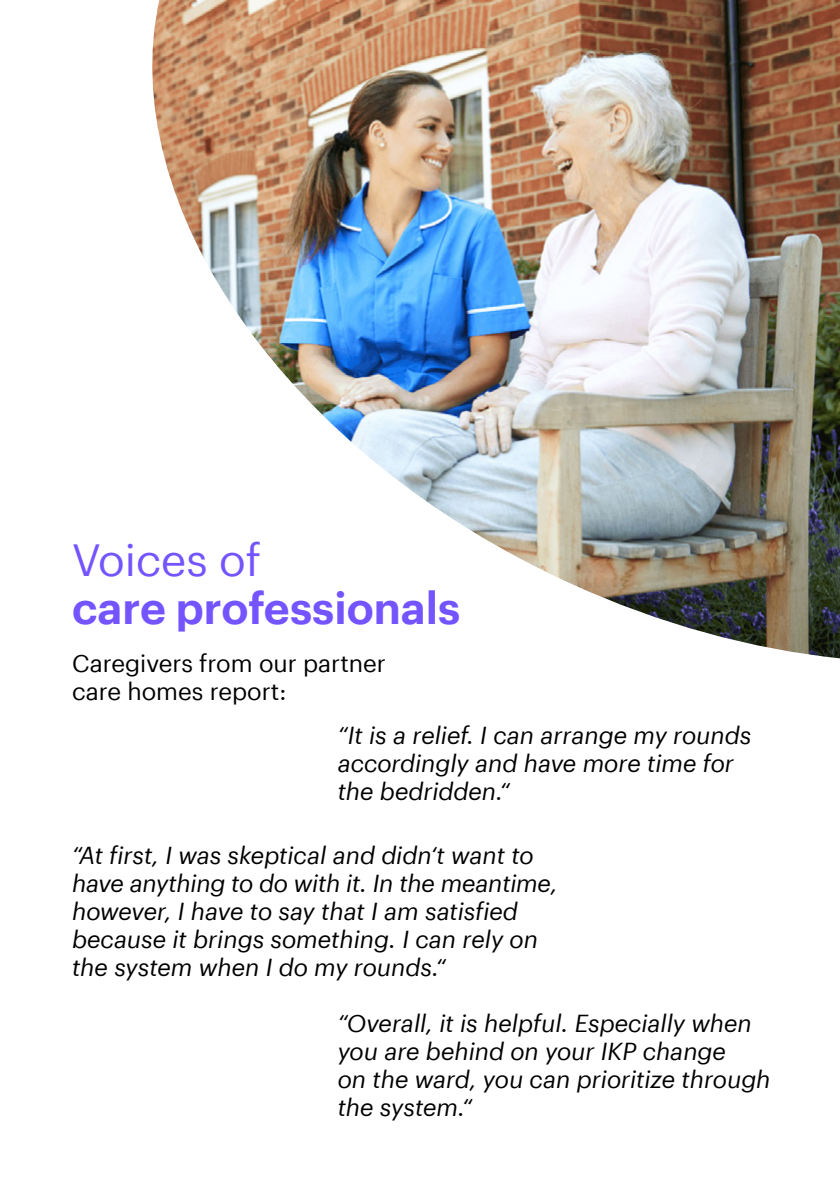
<style>
.page{position:relative;width:840px;height:1191px;background:#fff}
.page>*{position:absolute;margin:0;border:0;box-sizing:border-box;transform-origin:0 0}
.t1{font:600 44px "Graphik App";color:#7354ff}
.t2{font:44px "Graphik App";color:#7354ff}
.t3{font:italic 24px/28px "Graphik App";color:#000}
.t4{font:24px/28px "Graphik App";color:#000}
</style>
<div class="page">
<img style="left:152px;top:0;width:687px;height:658px">
<h1 class="t2" style="left:72px;top:527px;width:190px">Voices of</h1>
<h1 class="t1" style="left:72px;top:574px;width:389px">care professionals</h1>
<p class="t4" style="left:72px;top:647px;width:315px">Caregivers from our partner care homes report:</p>
<p class="t3" style="left:337px;top:719px;width:415px">“It is a relief. I can arrange my rounds accordingly and have more time for the bedridden.“</p>
<p class="t3" style="left:72px;top:839px;width:487px">“At first, I was skeptical and didn‘t want to have anything to do with it. In the meantime, however, I have to say that I am satisfied because it brings something. I can rely on the system when I do my rounds.“</p>
<p class="t3" style="left:337px;top:1007px;width:434px">“Overall, it is helpful. Especially when you are behind on your IKP change<br>on the ward, you can prioritize through the system.“</p>
</div>
